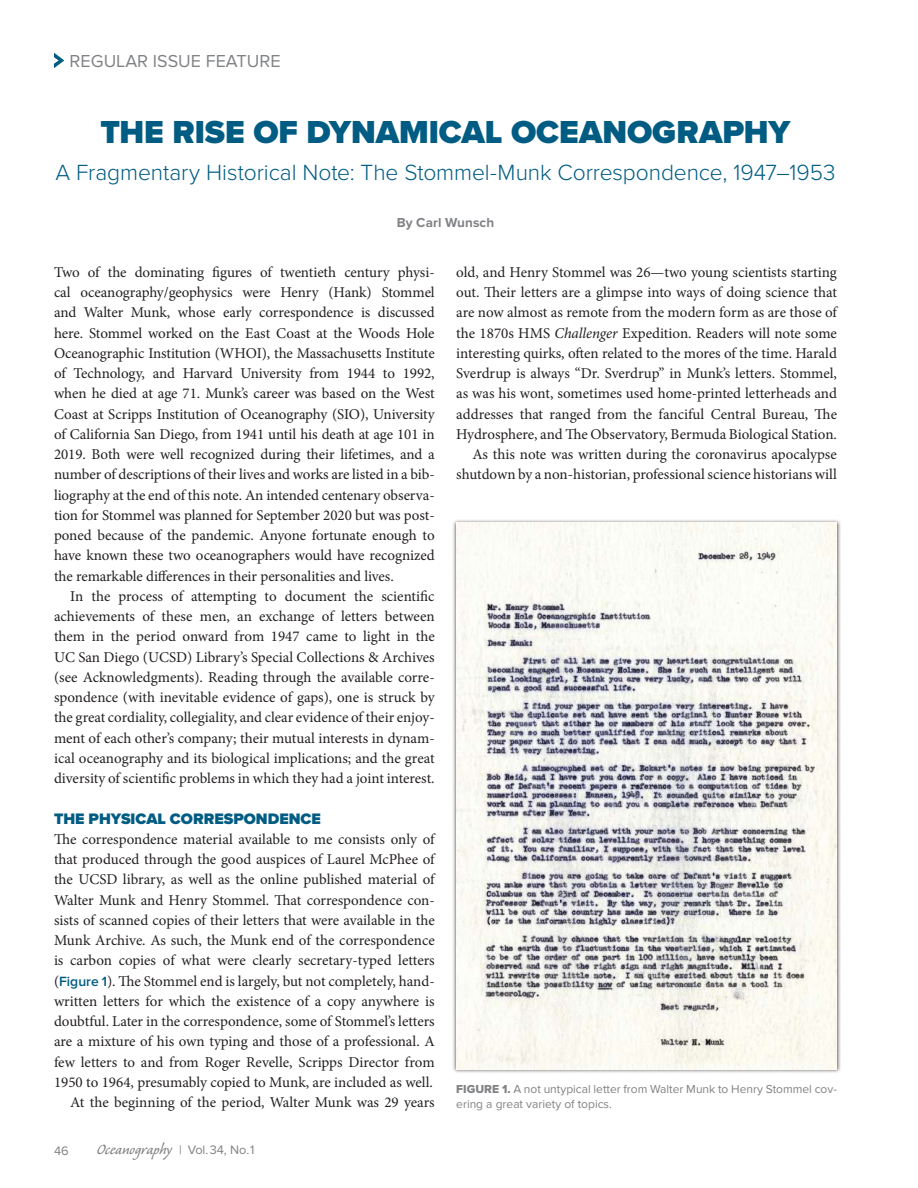
<style>
.page{position:relative;width:918px;height:1188px;background:#fff}
.page>*{position:absolute;margin:0;border:0;box-sizing:border-box;transform-origin:0 0}
.t1{font:900 33px "Proxima Nova";color:#005c82}
.t2{font:300 22.8px "Proxima Nova";letter-spacing:-.005em;color:#005c82}
.t3{font:18.75px "Caliban Std";color:#808285}
.t4{font:18px "Proxima Nova";color:#808285}
.t5{font:900 15.75px "Proxima Nova";color:#005c82}
.t6{font:15px/20.2px "Minion Pro";letter-spacing:-.005em;color:#231f20;text-align:justify}
.t7{font:700 13.5px "Proxima Nova";letter-spacing:.005em;color:#808285}
.t8{font:12.75px "Proxima Nova";color:#808285}
.t9{font:12px/15px "Proxima Nova";color:#808285}
.s1{font-family:"Proxima Nova";font-weight:600;font-size:13.8px;color:#005c82}
.s2{font-style:italic}
.s3{font-family:"Proxima Nova Extrabld"}
.s4{font-family:"Proxima Nova";font-size:12.75px}
</style>
<div class="page">
<svg style="left:54px;top:53px;width:10px;height:15px"></svg>
<div style="left:452px;top:519px;width:389px;height:555px;background:#231f20;opacity:.75"></div>
<img style="left:456px;top:523px;width:381px;height:547px">
<p class="t4" style="left:70px;top:50px;width:212px">REGULAR ISSUE FEATURE</p>
<h1 class="t1" style="left:101px;top:107px;width:692px">THE RISE OF DYNAMICAL OCEANOGRAPHY</h1>
<h2 class="t2" style="left:55px;top:156px;width:782px">A Fragmentary Historical Note: The Stommel-Munk Correspondence, 1947–1953</h2>
<p class="t7" style="left:397px;top:214px;width:99px">By Carl Wunsch</p>
<p class="t6" style="left:54px;top:262px;width:382px">Two of the dominating figures of twentieth century physi&shy;cal oceanography/geophysics were Henry (Hank) Stommel and Walter Munk, whose early correspondence is discussed here. Stommel worked on the East Coast at the Woods Hole Oceanographic Institution (WHOI), the Massachusetts Institute of Technology, and Harvard University from 1944 to 1992, when he died at age 71. Munk’s career was based on the West Coast at Scripps Institution of Oceanography (SIO), University of California San Diego, from 1941 until his death at age 101 in 2019. Both were well recognized during their lifetimes, and a number of descriptions of their lives and works are listed in a bib&shy;liography at the end of this note. An intended centenary observa&shy;tion for Stommel was planned for September 2020 but was post&shy;poned because of the pandemic. Anyone fortunate enough to have known these two oceanographers would have recognized the remarkable differences in their personalities and lives.</p>
<p class="t6" style="left:54px;top:586px;width:382px;text-indent:16px">In the process of attempting to document the scientific achievements of these men, an exchange of letters between them in the period onward from 1947 came to light in the UC San Diego (UCSD) Library’s Special Collections &amp; Archives (see Acknowledgments). Reading through the available corre&shy;spondence (with inevitable evidence of gaps), one is struck by the great cordiality, collegiality, and clear evidence of their enjoy&shy;ment of each other’s company; their mutual interests in dynam&shy;ical oceanography and its biological implications; and the great diversity of scientific problems in which they had a joint interest.</p>
<p class="t5" style="left:54px;top:807px;width:268px">THE PHYSICAL CORRESPONDENCE</p>
<p class="t6" style="left:54px;top:829px;width:382px;text-align:right">The correspondence material available to me consists only of that produced through the good auspices of Laurel McPhee of the UCSD library, as well as the online published material of Walter Munk and Henry Stommel. That correspondence con&shy;sists of scanned copies of their letters that were available in the Munk Archive. As such, the Munk end of the correspondence is carbon copies of what were clearly secretary-typed letters (<span class="s1">Figure 1</span>). The Stommel end is largely, but not completely, hand&shy;written letters for which the existence of a copy anywhere is doubtful. Later in the correspondence, some of Stommel’s letters are a mixture of his own typing and those of a professional. A few letters to and from Roger Revelle, Scripps Director from 1950 to 1964, presumably copied to Munk, are included as well.<br>At the beginning of the period, Walter Munk was 29 years</p>
<p class="t6" style="left:456px;top:262px;width:382px;text-align:right">old, and Henry Stommel was 26—two young scientists starting out. Their letters are a glimpse into ways of doing science that are now almost as remote from the modern form as are those of the 1870s HMS <span class="s2">Challenger</span> Expedition. Readers will note some interesting quirks, often related to the mores of the time. Harald Sverdrup is always “Dr. Sverdrup” in Munk’s letters. Stommel, as was his wont, sometimes used home-printed letterheads and addresses that ranged from the fanciful Central Bureau, The Hydrosphere, and The Observatory, Bermuda Biological Station.<br>As this note was written during the coronavirus apocalypse shutdown by a non-historian, professional science historians will</p>
<p class="t9" style="left:456px;top:1082px;width:382px"><span class="s3">FIGURE 1.</span> A not untypical letter from Walter Munk to Henry Stommel cov&shy;ering a great variety of topics.</p>
<p class="t8" style="left:54px;top:1143px;width:16px">46</p>
<p class="t3" style="left:97px;top:1140px;width:159px">Oceanography <span class="s4">| Vol.34, No.1</span></p>
</div>
